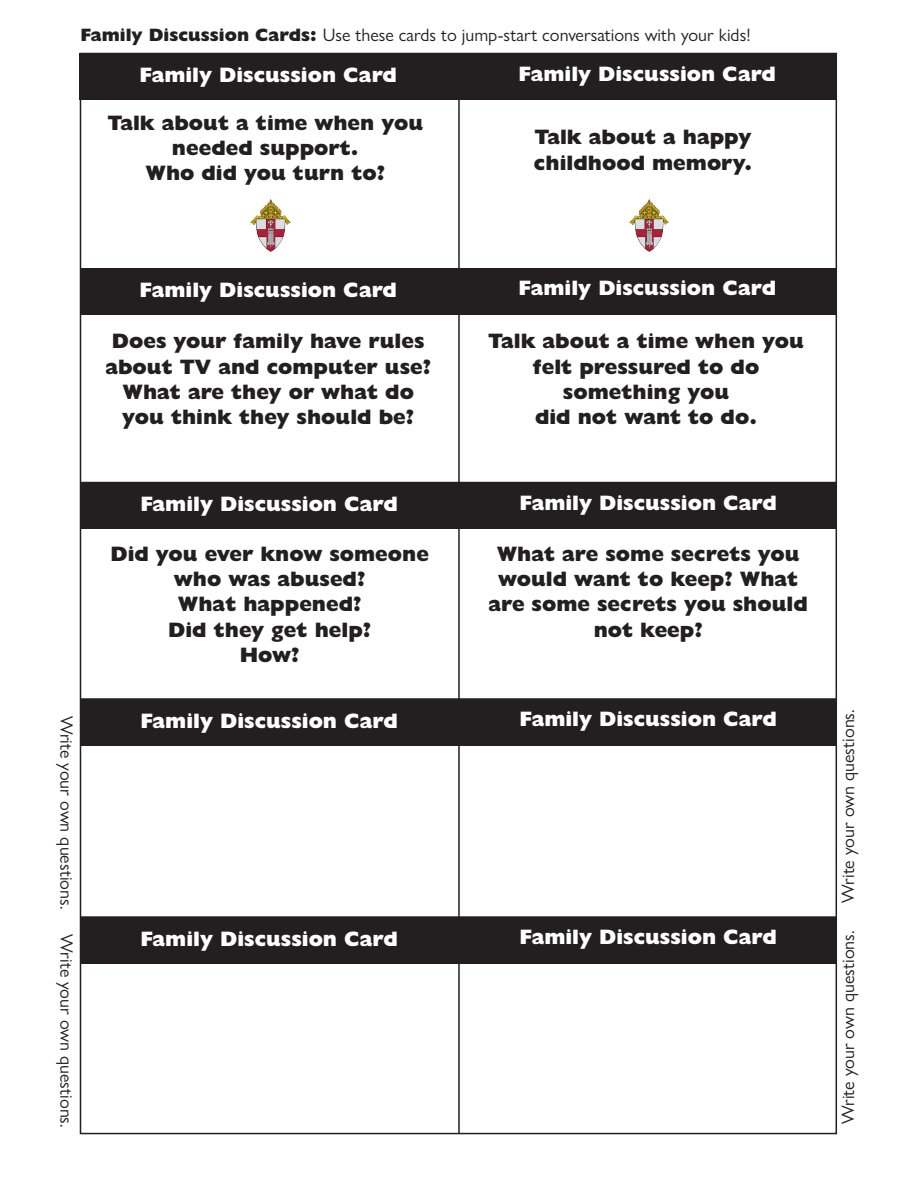
<style>
.page{position:relative;width:918px;height:1188px;background:#fff}
.page>*{position:absolute;margin:0;border:0;box-sizing:border-box;transform-origin:0 0}
.t1{font:800 21px/25.2px "Gill Sans Nova";color:#231f20;text-align:center}
.t2{font:800 21px "Gill Sans Nova";color:#fff}
.t3{font:18px "Gill Sans Nova";color:#231f20}
.s1{font-weight:800}
</style>
<div class="page">
<hr style="left:458px;top:54px;width:2px;height:1080px;background:#231f20">
<hr style="left:80px;top:916px;width:756px;height:2px;background:#231f20">
<hr style="left:80px;top:698px;width:756px;height:2px;background:#231f20">
<hr style="left:80px;top:482px;width:756px;height:1px;background:#231f20">
<div style="left:80px;top:54px;width:756px;height:46px;background:#231f20"></div>
<div style="left:80px;top:268px;width:756px;height:47px;background:#231f20"></div>
<div style="left:80px;top:483px;width:756px;height:46px;background:#231f20"></div>
<div style="left:80px;top:699px;width:756px;height:47px;background:#231f20"></div>
<div style="left:80px;top:917px;width:756px;height:47px;background:#231f20"></div>
<img style="left:629px;top:199px;width:40px;height:53px">
<img style="left:251px;top:199px;width:39px;height:53px">
<p class="t3" style="left:80px;top:24px;width:672px"><span class="s1">Family Discussion Cards:</span> Use these cards to jump-start conversations with your kids!</p>
<p class="t2" style="left:140px;top:62px;width:259px">Family Discussion Card</p>
<p class="t2" style="left:519px;top:60px;width:259px">Family Discussion Card</p>
<p class="t1" style="left:107px;top:110px;width:317px">Talk about a time when you needed support.<br>Who did you turn to?</p>
<p class="t1" style="left:534px;top:125px;width:220px;text-align:left">Talk about a happy childhood memory.</p>
<p class="t2" style="left:140px;top:276px;width:259px">Family Discussion Card</p>
<p class="t2" style="left:519px;top:275px;width:259px">Family Discussion Card</p>
<p class="t1" style="left:105px;top:329px;width:327px">Does your family have rules about TV and computer use?<br>What are they or what do you think they should be?</p>
<p class="t1" style="left:488px;top:329px;width:317px">Talk about a time when you felt pressured to do something you<br>did not want to do.</p>
<p class="t2" style="left:140px;top:491px;width:259px">Family Discussion Card</p>
<p class="t2" style="left:519px;top:489px;width:259px">Family Discussion Card</p>
<p class="t1" style="left:110px;top:541px;width:320px">Did you ever know someone who was abused?<br>What happened?<br>Did they get help?<br>How?</p>
<p class="t1" style="left:488px;top:541px;width:321px">What are some secrets you would want to keep? What are some secrets you should not keep?</p>
<p class="t3" style="left:78px;top:716px;width:195px;rotate:90deg">Write your own questions.</p>
<p class="t3" style="left:837px;top:903px;width:195px;rotate:-90deg">Write your own questions.</p>
<p class="t3" style="left:837px;top:1124px;width:195px;rotate:-90deg">Write your own questions.</p>
<p class="t2" style="left:140px;top:707px;width:259px">Family Discussion Card</p>
<p class="t2" style="left:519px;top:706px;width:259px">Family Discussion Card</p>
<p class="t2" style="left:140px;top:925px;width:259px">Family Discussion Card</p>
<p class="t2" style="left:519px;top:924px;width:259px">Family Discussion Card</p>
<p class="t3" style="left:78px;top:934px;width:195px;rotate:90deg">Write your own questions.</p>
</div>
